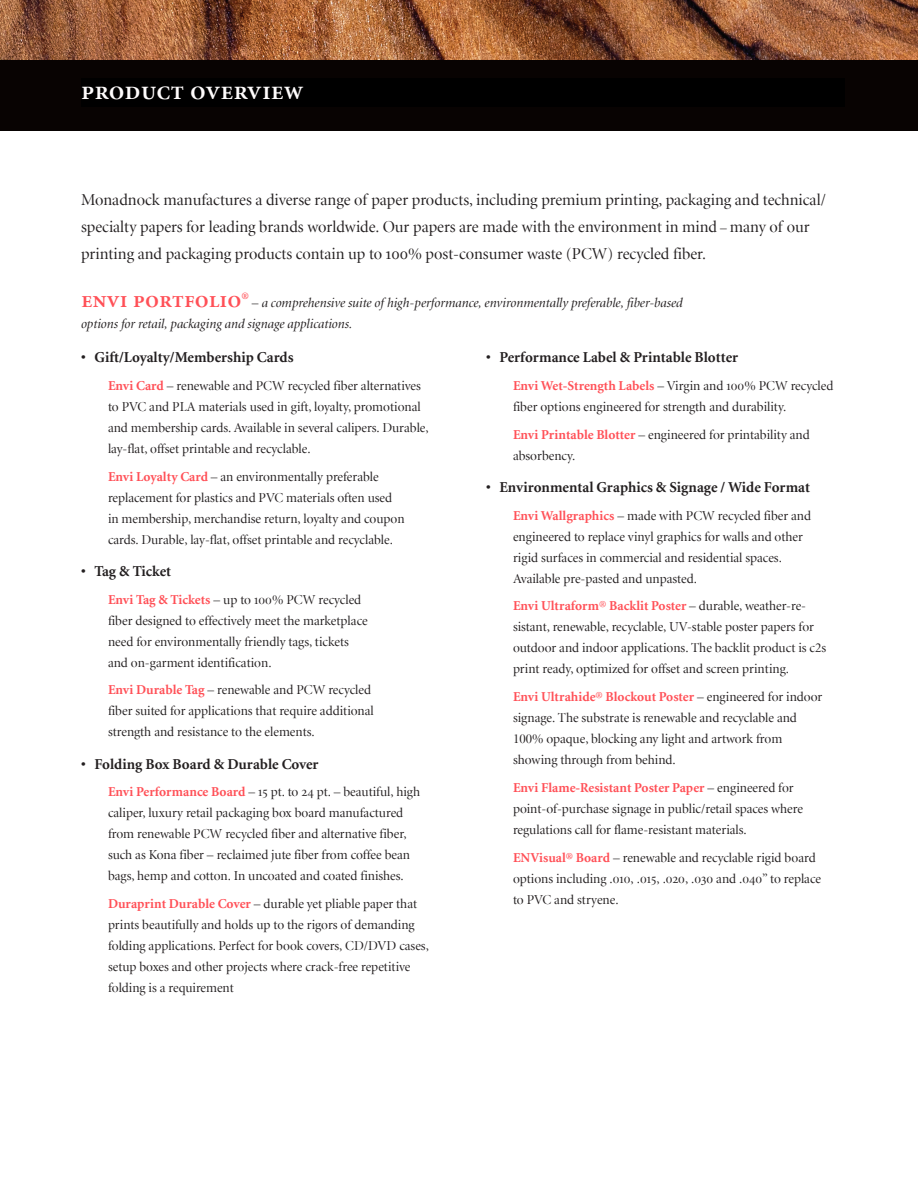
<style>
.page{position:relative;width:918px;height:1188px;background:#fff}
.page>*{position:absolute;margin:0;border:0;box-sizing:border-box;transform-origin:0 0}
.t1{font:600 27px "Minion Exp";color:#fffdfd}
.Body_-_10pt{font:16.5px/27px "Minion Display";color:#231f20}
.t2{font:700 15px "Minion";color:#231f20}
.t3{font:13.5px/21px "Minion Display";color:#231f20}
.Italic_Body{font:italic 13.5px/21px "Minion Display";color:#231f20}
.s1{font-size:13.5px}
.s2{font-family:"Minion Exp"}
.s3{font-family:"Minion Exp";font-weight:600;font-style:normal;font-size:24px;color:#ff5057}
.s4{font-style:normal}
.s5{font-family:"Minion";font-weight:700;color:#ff5057}
.s6{font-family:"Minion Exp Display"}
.s7{font-family:"Minion";color:#ff5057}
.s8{font-family:"Minion";font-weight:600;color:#ff5057}
</style>
<div class="page">
<img style="left:0;top:0;width:918px;height:60px">
<div style="left:0;top:60px;width:918px;height:71px;background:#080302"></div>
<div style="left:81px;top:79px;width:764px;height:28px;background:#000"></div>
<p class="t1" style="left:81px;top:78px;width:224px">product overview</p>
<p class="Body_-_10pt" style="left:81px;top:187px;width:746px">Monadnock manufactures a diverse range of paper products, including premium printing, packaging and technical/</p>
<p class="Body_-_10pt" style="left:81px;top:214px;width:730px">specialty papers for leading brands worldwide. Our papers are made with the environment in mind <span class="s1">–</span> many of our printing and packaging products contain up to <span class="s2">100</span>% post-consumer waste (PCW) recycled fiber.</p>
<p class="Italic_Body" style="left:81px;top:292px;width:603px"><span class="s3">envi portfolio</span><sup>®</sup> <span class="s4">–</span> a comprehensive suite of high-performance, environmentally preferable, fiber-based options for retail, packaging and signage applications.</p>
<p class="t2" style="left:81px;top:350px;width:214px">• Gift/Loyalty/Membership Cards</p>
<p class="t3" style="left:108px;top:376px;width:322px"><span class="s5">Envi Card</span> – renewable and PCW recycled fiber alternatives to PVC and PLA materials used in gift, loyalty, promotional and membership cards. Available in several calipers. Durable, lay-flat, offset printable and recyclable.</p>
<p class="t3" style="left:108px;top:466px;width:298px"><span class="s5">Envi Loyalty Card</span> – an environmentally preferable replacement for plastics and PVC materials often used in membership, merchandise return, loyalty and coupon cards. Durable, lay-flat, offset printable and recyclable.</p>
<p class="t2" style="left:81px;top:563px;width:92px">• Tag &amp; Ticket</p>
<p class="t3" style="left:108px;top:589px;width:261px"><span class="s5">Envi Tag &amp; Tickets</span> – up to <span class="s6">100</span>% PCW recycled fiber designed to effectively meet the marketplace need for environmentally friendly tags, tickets and on-garment identification.</p>
<p class="t3" style="left:108px;top:680px;width:267px"><span class="s5">Envi Durable Tag</span> – renewable and PCW recycled fiber suited for applications that require additional strength and resistance to the elements.</p>
<p class="t2" style="left:81px;top:756px;width:239px">• Folding Box Board &amp; Durable Cover</p>
<p class="t3" style="left:108px;top:782px;width:314px"><span class="s5">Envi Performance Board</span> – <span class="s6">15</span> pt. to <span class="s6">24</span> pt. – beautiful, high caliper, luxury retail packaging box board manufactured from renewable PCW recycled fiber and alternative fiber, such as Kona fiber – reclaimed jute fiber from coffee bean bags, hemp and cotton. In uncoated and coated finishes.</p>
<p class="t3" style="left:108px;top:894px;width:322px"><span class="s5">Duraprint Durable Cover</span> – durable yet pliable paper that prints beautifully and holds up to the rigors of demanding folding applications. Perfect for book covers, CD/DVD cases, setup boxes and other projects where crack-free repetitive folding is a requirement</p>
<p class="t2" style="left:486px;top:350px;width:254px">• Performance Label &amp; Printable Blotter</p>
<p class="t3" style="left:513px;top:376px;width:322px"><span class="s5">Envi Wet-Strength Labels</span> – Virgin and <span class="s6">100</span>% PCW recycled fiber options engineered for strength and durability.</p>
<p class="t3" style="left:513px;top:424px;width:298px"><span class="s5">Envi Printable Blotter</span> – engineered for printability and absorbency.</p>
<p class="t2" style="left:486px;top:479px;width:326px">• Environmental Graphics &amp; Signage / Wide Format</p>
<p class="t3" style="left:513px;top:505px;width:300px"><span class="s5">Envi Wallgraphics</span> – made with PCW recycled fiber and engineered to replace vinyl graphics for walls and other rigid surfaces in commercial and residential spaces.<br>Available pre-pasted and unpasted.</p>
<p class="t3" style="left:513px;top:596px;width:315px"><span class="s5">Envi Ultraform</span><span class="s7">®</span> <span class="s5">Backlit Poster</span> – durable, weather-re&shy;sistant, renewable, recyclable, UV-stable poster papers for outdoor and indoor applications. The backlit product is c2s print ready, optimized for offset and screen printing.</p>
<p class="t3" style="left:513px;top:687px;width:311px"><span class="s5">Envi Ultrahide</span><span class="s7">®</span> <span class="s5">Blockout Poster</span> – engineered for indoor signage. The substrate is renewable and recyclable and 100% opaque, blocking any light and artwork from showing through from behind.</p>
<p class="t3" style="left:513px;top:778px;width:292px"><span class="s5">Envi Flame-Resistant Poster Paper</span> – engineered for point-of-purchase signage in public/retail spaces where regulations call for flame-resistant materials.</p>
<p class="t3" style="left:513px;top:847px;width:310px"><span class="s5">ENVisual</span><span class="s8">®</span> <span class="s5">Board</span> – renewable and recyclable rigid board options including <span class="s6">.010, .015, .020, .030</span> and <span class="s6">.040</span>” to replace to PVC and stryene.</p>
</div>
